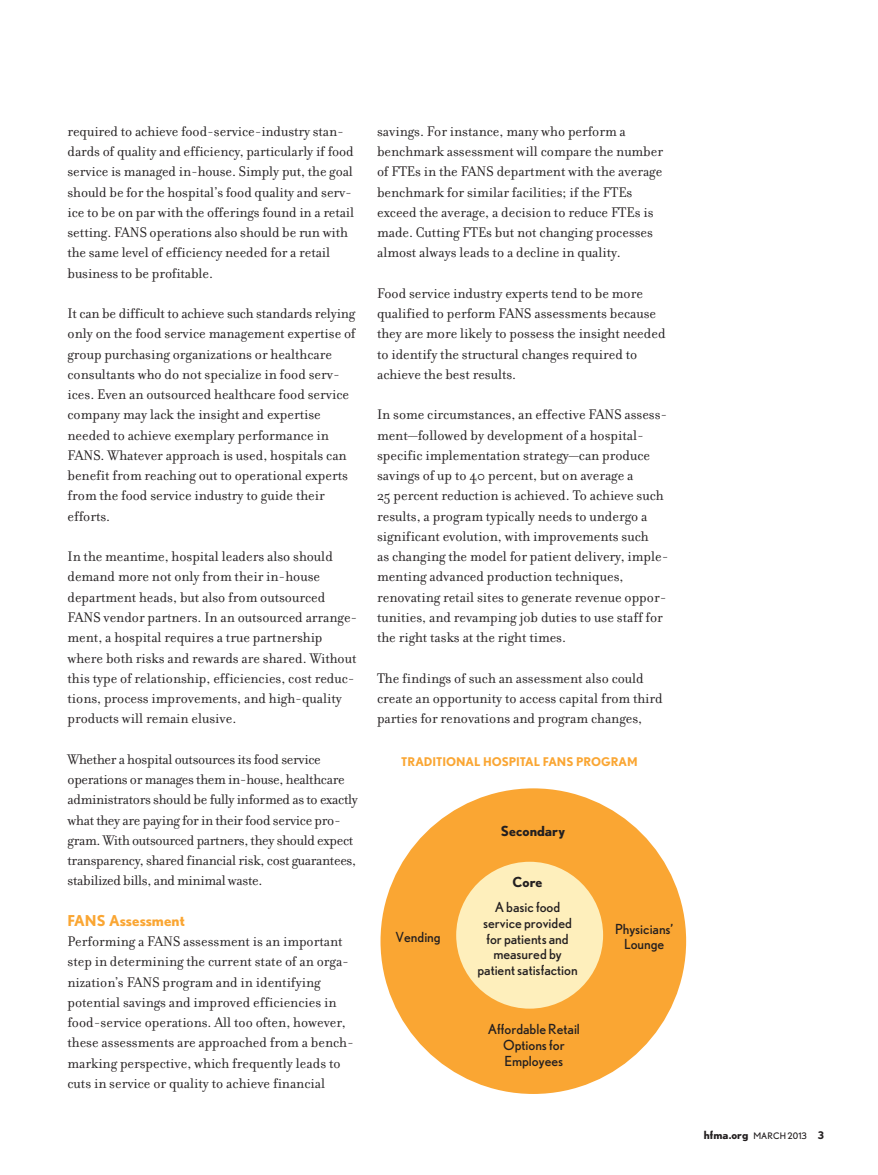
<style>
.page{position:relative;width:878px;height:1175px;background:#fff}
.page>*{position:absolute;margin:0;border:0;box-sizing:border-box;transform-origin:0 0}
.t1{font:15px/20.2px "Filosofia";color:#231f20}
.t2{font:15px/20.2px "Filosofia";letter-spacing:-.02em;color:#231f20}
.t3{font:700 15px "Nobel";color:#faa633}
.t4{font:13.8px/15.8px "Nobel";color:#231f20;text-align:center}
.t5{font:700 13.8px "Nobel";color:#231f20}
.t6{font:700 12px "Nobel";color:#faa633}
.t7{font:9px "Nobel";letter-spacing:.01em;color:#231f20}
.s1{font-weight:700;font-size:11.25px}
.s2{font-weight:700;font-size:10.5px}
</style>
<div class="page">
<div style="left:380px;top:788px;width:306px;height:306px;background:#faa633;border-radius:50%"></div>
<div style="left:456px;top:861px;width:147px;height:147px;background:#feefbc;border-radius:50%"></div>
<p class="t1" style="left:67px;top:120px;width:288px">required to achieve food-service-industry stan&shy;dards of quality and efficiency, particularly if food service is managed in-house. Simply put, the goal should be for the hospital’s food quality and serv&shy;ice to be on par with the offerings found in a retail setting. FANS operations also should be run with the same level of efficiency needed for a retail business to be profitable.</p>
<p class="t1" style="left:67px;top:303px;width:289px">It can be difficult to achieve such standards relying only on the food service management expertise of group purchasing organizations or healthcare consultants who do not specialize in food serv&shy;ices. Even an outsourced healthcare food service company may lack the insight and expertise needed to achieve exemplary performance in FANS. Whatever approach is used, hospitals can benefit from reaching out to operational experts from the food service industry to guide their efforts.</p>
<p class="t1" style="left:67px;top:546px;width:291px">In the meantime, hospital leaders also should demand more not only from their in-house department heads, but also from outsourced FANS vendor partners. In an outsourced arrange&shy;ment, a hospital requires a true partnership where both risks and rewards are shared. Without this type of relationship, efficiencies, cost reduc&shy;tions, process improvements, and high-quality products will remain elusive.</p>
<p class="t2" style="left:67px;top:748px;width:292px">Whether a hospital outsources its food service operations or manages them in-house, healthcare administrators should be fully informed as to exactly what they are paying for in their food service pro&shy;gram. With outsourced partners, they should expect transparency, shared financial risk, cost guarantees, stabilized bills, and minimal waste.</p>
<p class="t3" style="left:68px;top:912px;width:119px">FANS Assessment</p>
<p class="t1" style="left:67px;top:930px;width:288px">Performing a FANS assessment is an important step in determining the current state of an orga&shy;nization’s FANS program and in identifying potential savings and improved efficiencies in food-service operations. All too often, however, these assessments are approached from a bench&shy;marking perspective, which frequently leads to cuts in service or quality to achieve financial</p>
<p class="t1" style="left:377px;top:120px;width:287px">savings. For instance, many who perform a benchmark assessment will compare the number of FTEs in the FANS department with the average benchmark for similar facilities; if the FTEs exceed the average, a decision to reduce FTEs is made. Cutting FTEs but not changing processes almost always leads to a decline in quality.</p>
<p class="t1" style="left:377px;top:282px;width:290px">Food service industry experts tend to be more qualified to perform FANS assessments because they are more likely to possess the insight needed to identify the structural changes required to achieve the best results.</p>
<p class="t1" style="left:377px;top:404px;width:293px">In some circumstances, an effective FANS assess&shy;ment—followed by development of a hospital&shy;specific implementation strategy—can produce savings of up to 40 percent, but on average a<br>25 percent reduction is achieved. To achieve such results, a program typically needs to undergo a significant evolution, with improvements such<br>as changing the model for patient delivery, imple&shy;menting advanced production techniques, renovating retail sites to generate revenue oppor&shy;tunities, and revamping job duties to use staff for the right tasks at the right times.</p>
<p class="t1" style="left:377px;top:667px;width:287px">The findings of such an assessment also could create an opportunity to access capital from third parties for renovations and program changes,</p>
<p class="t6" style="left:401px;top:754px;width:238px">TRADITIONAL HOSPITAL FANS PROGRAM</p>
<p class="t4" style="left:395px;top:929px;width:47px">Vending</p>
<p class="t5" style="left:501px;top:823px;width:66px">Secondary</p>
<p class="t5" style="left:512px;top:874px;width:31px">Core</p>
<p class="t4" style="left:477px;top:899px;width:102px">A basic food service provided for patients and measured by patient satisfaction</p>
<p class="t4" style="left:488px;top:1021px;width:94px">Affordable Retail<br>Options for<br>Employees</p>
<p class="t4" style="left:615px;top:921px;width:60px">Physicians’<br>Lounge</p>
<p class="t7" style="left:703px;top:1130px;width:122px"><span class="s1">hfma.org</span> MARCH 2013 <span class="s2">3</span></p>
</div>
